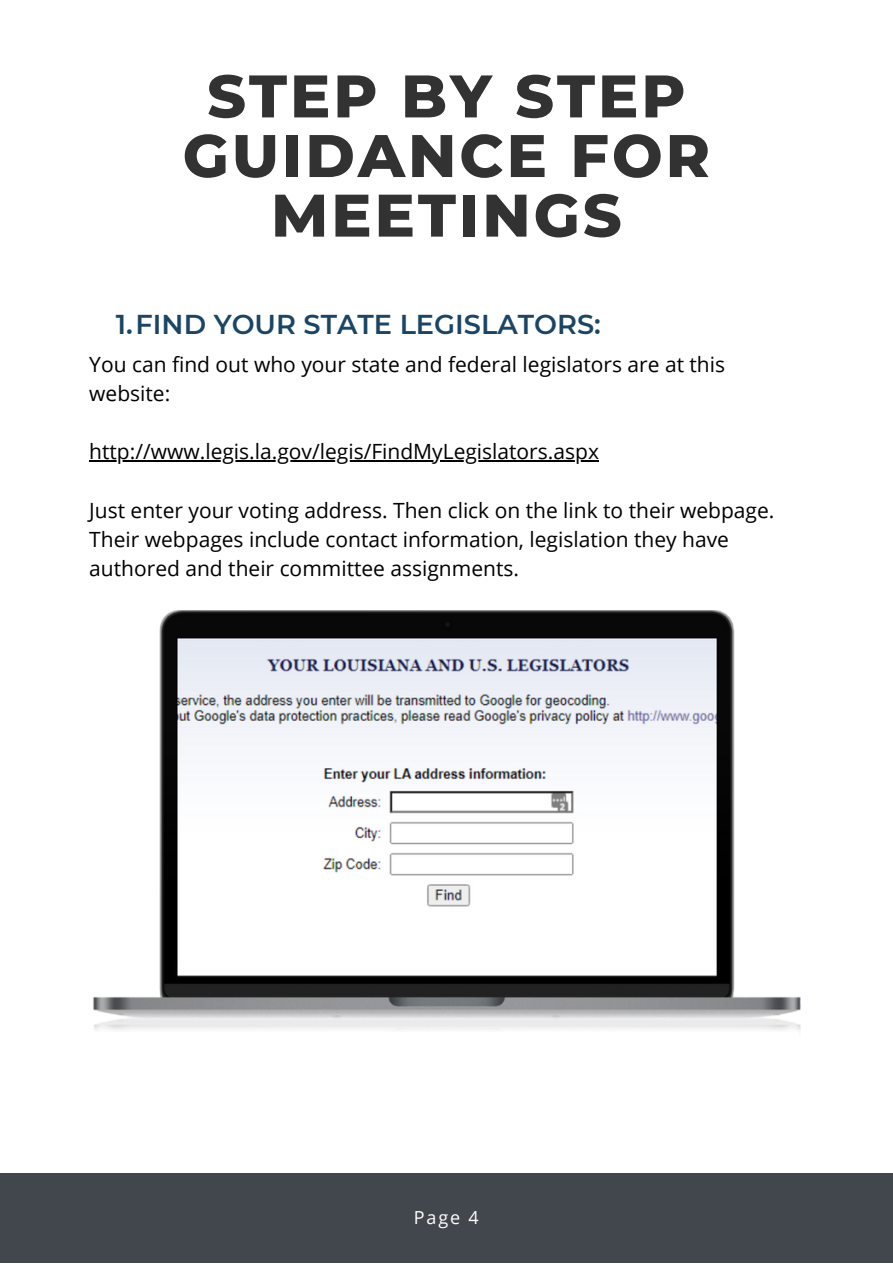
<style>
.page{position:relative;width:893px;height:1264px;background:#fff}
.page>*{position:absolute;margin:0;border:0;box-sizing:border-box;transform-origin:0 0}
.t1{font:800 60px/59.6px "Montserrat";letter-spacing:.05em;color:#010101;text-align:center}
.t2{font:600 27.15px "Montserrat";color:#1b4565}
.t3{font:21px/29.2px "Open Sans";color:#010101}
.t4{font:18px "Open Sans";color:#fff}
</style>
<div class="page">
<div style="left:0;top:1173px;width:892px;height:89px;background:#42464d"></div>
<hr style="left:89px;top:460px;width:510px;height:1px;background:#010101">
<img style="left:93px;top:610px;width:708px;height:421px">
<h1 class="t1" style="left:183px;top:66px;width:529px">STEP BY STEP<br>GUIDANCE FOR<br>MEETINGS</h1>
<p class="t2" style="left:116px;top:307px;width:486px">1.FIND YOUR STATE LEGISLATORS:</p>
<p class="t3" style="left:89px;top:349px;width:637px">You can find out who your state and federal legislators are at this website:</p>
<p class="t3" style="left:89px;top:436px;width:511px">http://www.legis.la.gov/legis/FindMyLegislators.aspx</p>
<p class="t3" style="left:89px;top:495px;width:686px">Just enter your voting address. Then click on the link to their webpage.<br>Their webpages include contact information, legislation they have authored and their committee assignments.</p>
<p class="t4" style="left:414px;top:1204px;width:66px">Page 4</p>
</div>
